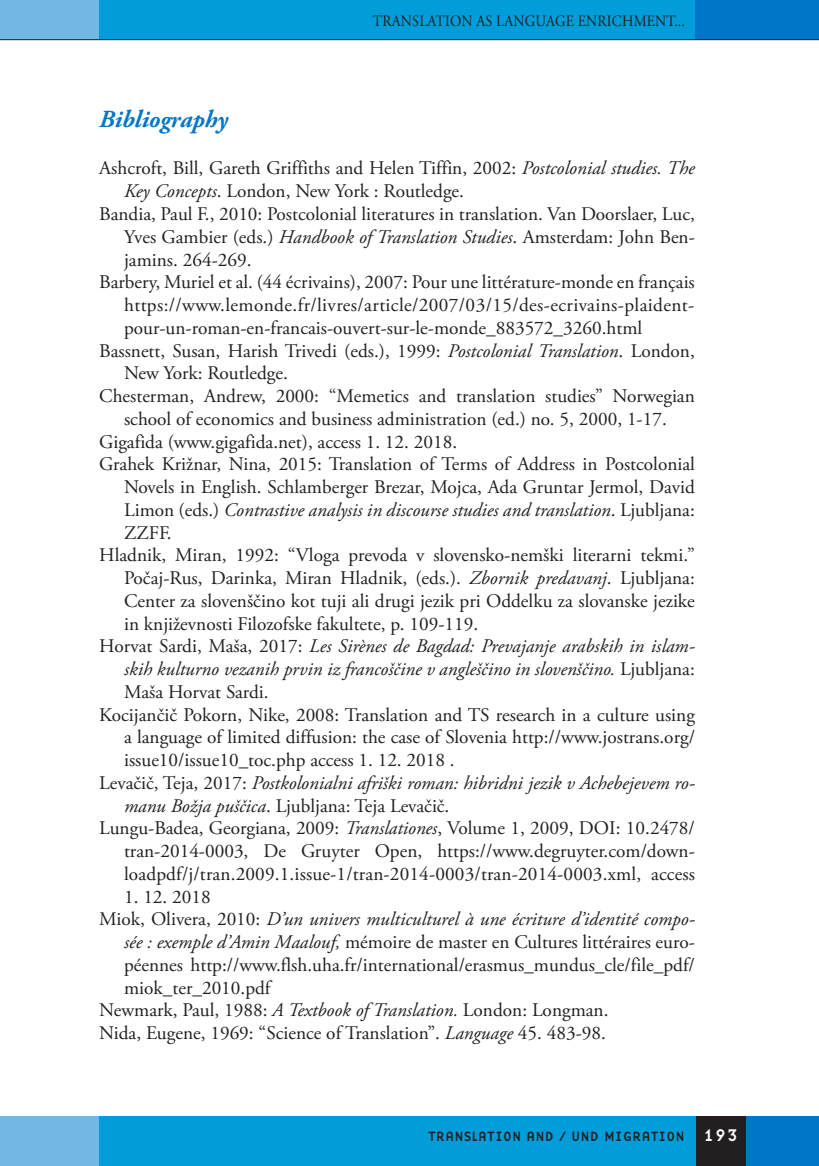
<style>
.page{position:relative;width:819px;height:1166px;background:#fff}
.page>*{position:absolute;margin:0;border:0;box-sizing:border-box;transform-origin:0 0}
.R_Naslov_-_Tretja_ra{font:italic 700 24.5px "Adobe Garamond Pro";color:#0076c8}
.t1{font:19.25px/22.8px "Adobe Garamond Pro";color:#231f20;text-align:justify}
.t2{font:italic 19.25px/22.8px "Adobe Garamond Pro";color:#231f20;text-align:justify}
.t3{font:15.75px "Adobe Garamond Pro";letter-spacing:.015em;color:#231f20;scale:.9 1}
.t4{font:14px "Base Nine";color:#231f20}
.s1{font-style:italic}
.s2{font-style:normal}
.s3{font-size:17.5px;color:#fff}
</style>
<div class="page">
<div style="left:99px;top:0;width:596px;height:40px;background:#009dda"></div>
<div style="left:0;top:0;width:99px;height:40px;background:#73b8e5"></div>
<div style="left:694px;top:0;width:124px;height:40px;background:#0076c8"></div>
<hr style="left:0;top:39px;width:818px;height:1px;background:#231f20">
<div style="left:74px;top:1116px;width:622px;height:50px;background:#009dda"></div>
<div style="left:0;top:1116px;width:99px;height:50px;background:#73b8e5"></div>
<div style="left:745px;top:1116px;width:73px;height:50px;background:#0076c8"></div>
<div style="left:695px;top:1116px;width:50px;height:50px;background:#231f20"></div>
<p class="t3" style="left:373px;top:11px;width:348px">TRANSLATION AS LANGUAGE ENRICHMENT...</p>
<p class="R_Naslov_-_Tretja_ra" style="left:99px;top:105px;width:130px">Bibliography</p>
<p class="t1" style="left:124px;top:158px;width:572px;text-indent:-25px">Ashcroft, Bill, Gareth Griffiths and Helen Tiffin, 2002: <span class="s1">Postcolonial studies. The<br>Key Concepts</span>. London, New York : Routledge.</p>
<p class="t1" style="left:124px;top:203px;width:572px;text-indent:-25px">Bandia, Paul F., 2010: Postcolonial literatures in translation. Van Doorslaer, Luc, Yves Gambier (eds.) <span class="s1">Handbook of Translation Studies</span>. Amsterdam: John Ben&shy;jamins. 264-269.</p>
<p class="t1" style="left:124px;top:271px;width:572px;text-indent:-25px">Barbery, Muriel et al. (44 écrivains), 2007: Pour une littérature-monde en français https://www.lemonde.fr/livres/article/2007/03/15/des-ecrivains-plaident&shy;pour-un-roman-en-francais-ouvert-sur-le-monde_883572_3260.html</p>
<p class="t1" style="left:124px;top:340px;width:572px;text-indent:-25px">Bassnett, Susan, Harish Trivedi (eds.), 1999: <span class="s1">Postcolonial Translation</span>. London,<br>New York: Routledge.</p>
<p class="t1" style="left:99px;top:385px;width:597px;text-align:center">Chesterman, Andrew, 2000: “Memetics and translation studies” Norwegian school of economics and business administration (ed.) no. 5, 2000, 1-17.</p>
<p class="t1" style="left:99px;top:431px;width:359px">Gigafida (www.gigafida.net), access 1. 12. 2018.</p>
<p class="t1" style="left:124px;top:453px;width:572px;text-indent:-25px">Grahek Križnar, Nina, 2015: Translation of Terms of Address in Postcolonial Novels in English. Schlamberger Brezar, Mojca, Ada Gruntar Jermol, David Limon (eds.) <span class="s1">Contrastive analysis in discourse studies and translation</span>. Ljubljana:<br>ZZFF.</p>
<p class="t1" style="left:124px;top:544px;width:572px;text-indent:-25px">Hladnik, Miran, 1992: “Vloga prevoda v slovensko-nemški literarni tekmi.” Počaj-Rus, Darinka, Miran Hladnik, (eds.). <span class="s1">Zbornik predavanj</span>. Ljubljana:<br>Center za slovenščino kot tuji ali drugi jezik pri Oddelku za slovanske jezike in književnosti Filozofske fakultete, p. 109-119.</p>
<p class="t2" style="left:124px;top:635px;width:572px;text-indent:-25px"><span class="s2">Horvat Sardi, Maša, 2017:</span> Les Sirènes de Bagdad: Prevajanje arabskih in islam&shy;skih kulturno vezanih prvin iz francoščine v angleščino in slovenščino. <span class="s2">Ljubljana:<br>Maša Horvat Sardi.</span></p>
<p class="t1" style="left:124px;top:704px;width:572px;text-indent:-25px">Kocijančič Pokorn, Nike, 2008: Translation and TS research in a culture using a language of limited diffusion: the case of Slovenia http://www.jostrans.org/ issue10/issue10_toc.php access 1. 12. 2018 .</p>
<p class="t2" style="left:124px;top:772px;width:572px;text-indent:-25px"><span class="s2">Levačič, Teja, 2017:</span> Postkolonialni afriški roman: hibridni jezik v Achebejevem ro&shy;manu Božja puščica<span class="s2">. Ljubljana: Teja Levačič.</span></p>
<p class="t1" style="left:124px;top:817px;width:572px;text-indent:-25px">Lungu-Badea, Georgiana, 2009: <span class="s1">Translationes</span>, Volume 1, 2009, DOI: 10.2478/ tran-2014-0003, De Gruyter Open, https://www.degruyter.com/down&shy;loadpdf/j/tran.2009.1.issue-1/tran-2014-0003/tran-2014-0003.xml, access</p>
<p class="t1" style="left:124px;top:886px;width:88px">1. 12. 2018</p>
<p class="t1" style="left:124px;top:908px;width:572px;text-indent:-25px">Miok, Olivera, 2010: <span class="s1">D’un univers multiculturel à une écriture d’identité compo&shy;sée : exemple d’Amin Maalouf,</span> mémoire de master en Cultures littéraires euro&shy;péennes http://www.flsh.uha.fr/international/erasmus_mundus_cle/file_pdf/ miok_ter_2010.pdf</p>
<p class="t1" style="left:99px;top:999px;width:511px">Newmark, Paul, 1988: <span class="s1">A Textbook of Translation.</span> London: Longman.</p>
<p class="t1" style="left:99px;top:1022px;width:508px">Nida, Eugene, 1969: “Science of Translation”. <span class="s1">Language</span> 45. 483-98.</p>
<p class="t4" style="left:428px;top:1126px;width:312px">TRANSLATION AND / UND MIGRATION <span class="s3">193</span></p>
</div>
